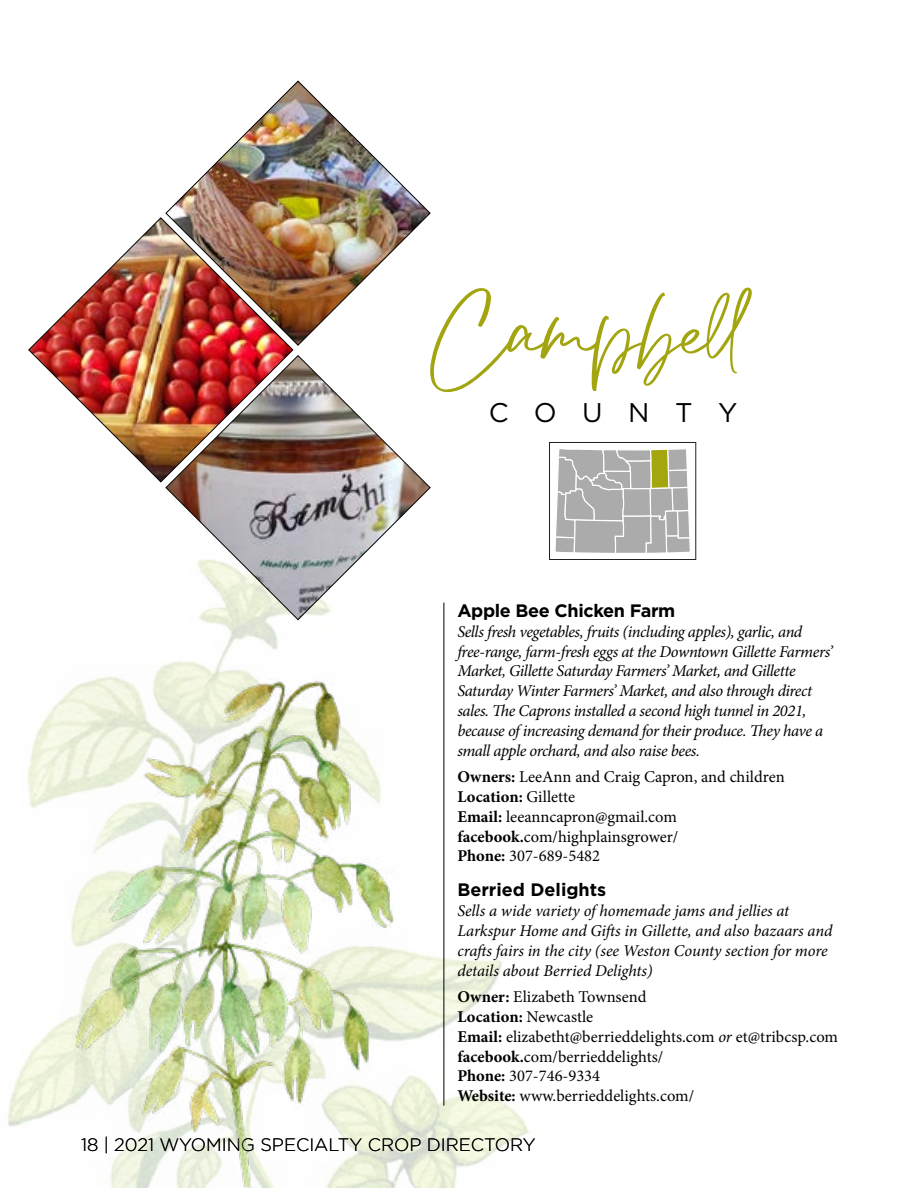
<style>
.page{position:relative;width:918px;height:1188px;background:#fff}
.page>*{position:absolute;margin:0;border:0;box-sizing:border-box;transform-origin:0 0}
.county{font:105px "Strings";color:#a3a510}
.t1{font:27px "Gotham";letter-spacing:.95em;color:#000}
.t2{font:300 18px "Gotham";color:#000}
.name{font:700 18px "Gotham";letter-spacing:-.02em;color:#000}
.name-2{font:700 18px "Gotham";color:#000}
.description{font:italic 16.5px/19.8px "Minion Pro";letter-spacing:-.025em;color:#000}
.info{font:16.5px "Minion Pro";color:#000}
.description-2{font:italic 16.5px/19.8px "Minion Pro";letter-spacing:-.005em;color:#000}
.info-2{font:700 16.5px "Minion Pro";letter-spacing:.005em;color:#000}
.s1{font-weight:700}
.s2{font-weight:400}
.s3{font-style:italic}
</style>
<div class="page">
<img style="left:7px;top:482px;width:522px;height:706px">
<img style="left:58px;top:665px;width:351px;height:523px">
<div style="left:549px;top:442px;width:147px;height:118px;background:#fff;border:1px solid #241f21"></div>
<svg style="left:554px;top:442px;width:138px;height:118px"></svg>
<img style="left:28px;top:218px;width:265px;height:264px">
<img style="left:166px;top:81px;width:264px;height:265px">
<img style="left:166px;top:355px;width:264px;height:265px">
<hr style="left:444px;top:603px;width:1px;height:503px;background:#000">
<p class="county" style="left:430px;top:271px;width:323px">Campbell</p>
<p class="t1" style="left:489px;top:395px;width:250px">COUNTY</p>
<p class="name" style="left:457px;top:599px;width:219px">Apple Bee Chicken Farm</p>
<p class="description" style="left:457px;top:622px;width:377px">Sells fresh vegetables, fruits (including apples), garlic, and free-range, farm-fresh eggs at the Downtown Gillette Farmers’ Market, Gillette Saturday Farmers’ Market, and Gillette Saturday Winter Farmers’ Market, and also through direct sales. The Caprons installed a second high tunnel in 2021, because of increasing demand for their produce. They have a small apple orchard, and also raise bees.</p>
<p class="info" style="left:457px;top:766px;width:329px"><span class="s1">Owners:</span> LeeAnn and Craig Capron, and children</p>
<p class="info-2" style="left:457px;top:785px;width:119px">Location: <span class="s2">Gillette</span></p>
<p class="info" style="left:457px;top:805px;width:221px"><span class="s1">Email:</span> leeanncapron@gmail.com</p>
<p class="info" style="left:457px;top:825px;width:223px"><span class="s1">facebook.</span>com/highplainsgrower/</p>
<p class="info" style="left:457px;top:845px;width:144px"><span class="s1">Phone:</span> 307-689-5482</p>
<p class="name-2" style="left:457px;top:878px;width:150px">Berried Delights</p>
<p class="description-2" style="left:457px;top:901px;width:377px">Sells a wide variety of homemade jams and jellies at Larkspur Home and Gifts in Gillette, and also bazaars and crafts fairs in the city (see Weston County section for more details about Berried Delights)</p>
<p class="info" style="left:457px;top:986px;width:191px"><span class="s1">Owner:</span> Elizabeth Townsend</p>
<p class="info-2" style="left:457px;top:1005px;width:137px">Location: <span class="s2">Newcastle</span></p>
<p class="info" style="left:457px;top:1026px;width:382px"><span class="s1">Email:</span> elizabetht@berrieddelights.com <span class="s3">or</span> et@tribcsp.com</p>
<p class="info" style="left:457px;top:1045px;width:207px"><span class="s1">facebook.</span>com/berrieddelights/</p>
<p class="info" style="left:457px;top:1065px;width:144px"><span class="s1">Phone:</span> 307-746-9334</p>
<p class="info" style="left:457px;top:1085px;width:238px"><span class="s1">Website:</span> www.berrieddelights.com/</p>
<p class="t2" style="left:81px;top:1133px;width:456px">18 | 2021 WYOMING SPECIALTY CROP DIRECTORY</p>
</div>
